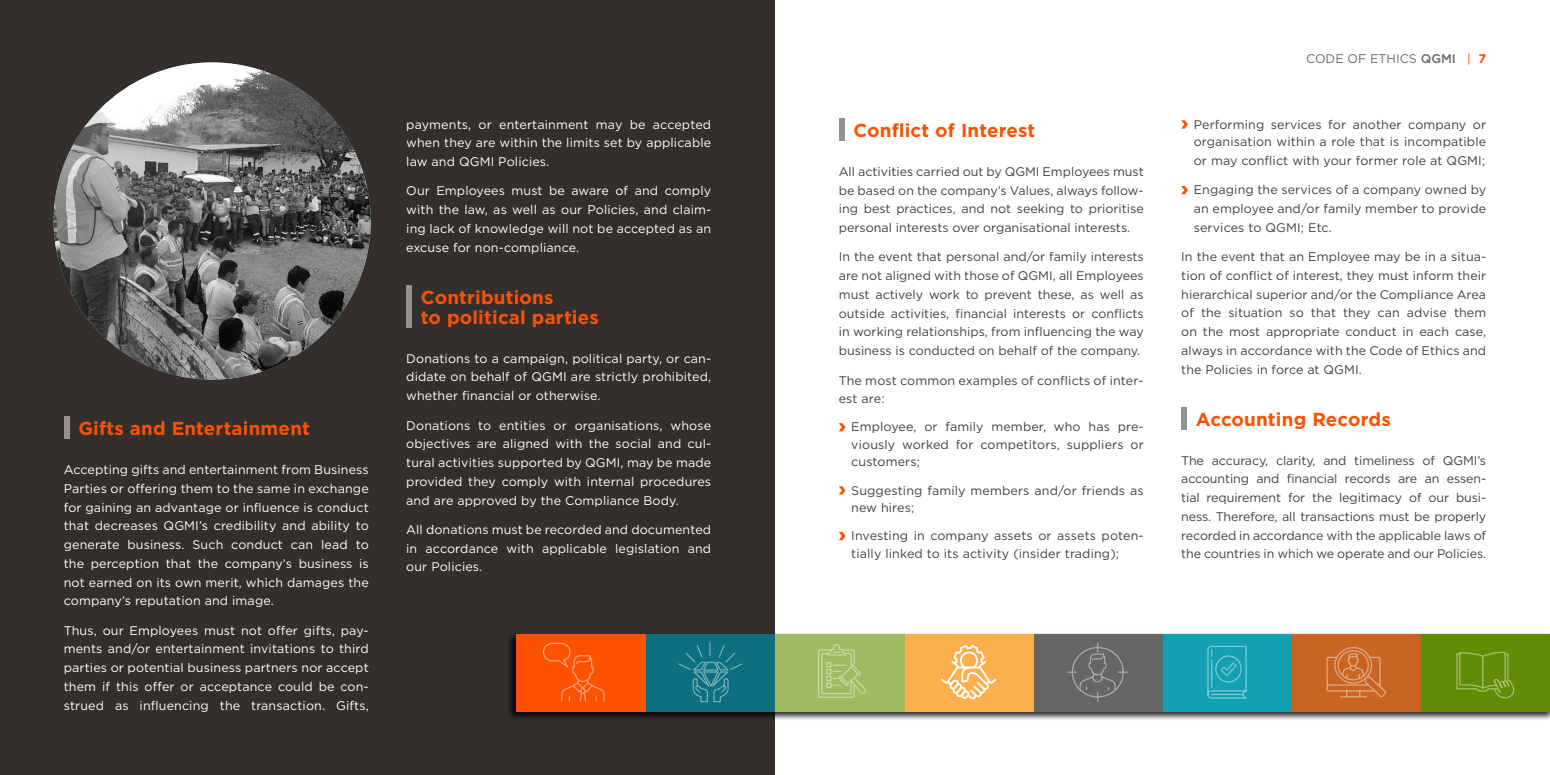
<style>
.page{position:relative;width:1550px;height:775px;background:#fff}
.page>*{position:absolute;margin:0;border:0;box-sizing:border-box;transform-origin:0 0}
.t1{font:700 18.75px/20.2px "Gotham HTF";letter-spacing:.01em;color:#ff5200}
.t2{font:12.5px/18.8px "Gotham HTF";letter-spacing:.01em;color:#414042;text-align:justify}
.t3{font:12.5px/18.8px "Gotham HTF";letter-spacing:.01em;color:#fff;text-align:justify}
.t4{font:12.5px "Gotham HTF";color:#6f6966}
.s1{font-weight:500}
.s2{color:#ff5200}
.s3{font-weight:700;color:#ff5200}
</style>
<div class="page">
<div style="left:0;top:0;width:775px;height:775px;background:#322f2c"></div>
<div style="left:64px;top:416px;width:6px;height:23px;background:#96908e"></div>
<div style="left:406px;top:285px;width:6px;height:43px;background:#96908e"></div>
<div style="left:839px;top:118px;width:6px;height:23px;background:#96908e"></div>
<svg style="left:839px;top:423px;width:7px;height:8px"></svg>
<svg style="left:839px;top:486px;width:7px;height:9px"></svg>
<svg style="left:839px;top:532px;width:7px;height:8px"></svg>
<svg style="left:1181px;top:120px;width:7px;height:9px"></svg>
<svg style="left:1181px;top:186px;width:7px;height:8px"></svg>
<div style="left:1181px;top:407px;width:6px;height:23px;background:#96908e"></div>
<svg style="left:54px;top:62px;width:317px;height:318px;background:#787878"></svg>
<div style="left:507px;top:632px;width:1043px;height:89px;background:#000;opacity:.6"></div>
<div style="left:1421px;top:634px;width:129px;height:77px;background:#628c04"></div>
<svg style="left:1456px;top:651px;width:59px;height:48px"></svg>
<hr style="left:1482px;top:656px;width:1px;height:31px;background:#fff">
<div style="left:1292px;top:634px;width:129px;height:77px;background:#ca6422"></div>
<svg style="left:1326px;top:647px;width:60px;height:51px"></svg>
<div style="left:1162px;top:634px;width:130px;height:77px;background:#13a0b2"></div>
<svg style="left:1207px;top:645px;width:40px;height:54px"></svg>
<div style="left:1033px;top:634px;width:129px;height:77px;background:#666"></div>
<svg style="left:1067px;top:642px;width:61px;height:60px"></svg>
<div style="left:904px;top:634px;width:129px;height:77px;background:#fbb04b"></div>
<svg style="left:941px;top:645px;width:56px;height:55px"></svg>
<div style="left:775px;top:634px;width:129px;height:77px;background:#9dbb5f"></div>
<svg style="left:818px;top:645px;width:48px;height:53px"></svg>
<div style="left:646px;top:634px;width:129px;height:77px;background:#0d6f80"></div>
<svg style="left:678px;top:642px;width:65px;height:61px"></svg>
<div style="left:517px;top:634px;width:129px;height:77px;background:#ff5200"></div>
<svg style="left:542px;top:642px;width:63px;height:60px"></svg>
<h1 class="t1" style="left:78px;top:418px;width:233px">Gifts and Entertainment</h1>
<p class="t3" style="left:64px;top:460px;width:306px">Accepting gifts and entertainment from Business Parties or offering them to the same in exchange for gaining an advantage or influence is conduct that decreases QGMI’s credibility and ability to generate business. Such conduct can lead to the perception that the company’s business is not earned on its own merit, which damages the company’s reputation and image.</p>
<p class="t3" style="left:64px;top:621px;width:306px">Thus, our Employees must not offer gifts, pay&shy;ments and/or entertainment invitations to third parties or potential business partners nor accept them if this offer or acceptance could be con&shy;strued as influencing the transaction. Gifts,</p>
<p class="t3" style="left:406px;top:115px;width:306px">payments, or entertainment may be accepted when they are within the limits set by applicable law and QGMI Policies.</p>
<p class="t3" style="left:406px;top:181px;width:306px">Our Employees must be aware of and comply with the law, as well as our Policies, and claim&shy;ing lack of knowledge will not be accepted as an excuse for non-compliance.</p>
<h1 class="t1" style="left:421px;top:287px;width:180px">Contributions<br>to political parties</h1>
<p class="t3" style="left:406px;top:349px;width:306px">Donations to a campaign, political party, or can&shy;didate on behalf of QGMI are strictly prohibited, whether financial or otherwise.</p>
<p class="t3" style="left:406px;top:416px;width:306px">Donations to entities or organisations, whose objectives are aligned with the social and cul&shy;tural activities supported by QGMI, may be made provided they comply with internal procedures and are approved by the Compliance Body.</p>
<p class="t3" style="left:406px;top:520px;width:307px">All donations must be recorded and documented in accordance with applicable legislation and our Policies.</p>
<h1 class="t1" style="left:853px;top:120px;width:184px">Conflict of Interest</h1>
<p class="t2" style="left:839px;top:162px;width:306px">All activities carried out by QGMI Employees must be based on the company’s Values, always follow&shy;ing best practices, and not seeking to prioritise personal interests over organisational interests.</p>
<p class="t2" style="left:839px;top:247px;width:306px">In the event that personal and/or family interests are not aligned with those of QGMI, all Employees must actively work to prevent these, as well as outside activities, financial interests or conflicts in working relationships, from influencing the way business is conducted on behalf of the company.</p>
<p class="t2" style="left:839px;top:371px;width:306px">The most common examples of conflicts of inter&shy;est are:</p>
<p class="t2" style="left:851px;top:418px;width:294px;line-height:17.5px">Employee, or family member, who has pre&shy;viously worked for competitors, suppliers or customers;</p>
<p class="t2" style="left:851px;top:481px;width:294px;line-height:17.5px">Suggesting family members and/or friends as new hires;</p>
<p class="t2" style="left:851px;top:527px;width:294px;line-height:17.5px">Investing in company assets or assets poten&shy;tially linked to its activity (insider trading);</p>
<p class="t4" style="left:1306px;top:51px;width:182px">CODE OF ETHICS <span class="s1">QGMI</span> <span class="s2">|</span> <span class="s3">7</span></p>
<p class="t2" style="left:1194px;top:115px;width:294px;line-height:17.5px">Performing services for another company or organisation within a role that is incompatible</p>
<p class="t2" style="left:1194px;top:151px;width:293px">or may conflict with your former role at QGMI;</p>
<p class="t2" style="left:1194px;top:180px;width:294px">Engaging the services of a company owned by an employee and/or family member to provide services to QGMI; Etc.</p>
<p class="t2" style="left:1181px;top:247px;width:307px">In the event that an Employee may be in a situa&shy;tion of conflict of interest, they must inform their hierarchical superior and/or the Compliance Area of the situation so that they can advise them on the most appropriate conduct in each case, always in accordance with the Code of Ethics and the Policies in force at QGMI.</p>
<h1 class="t1" style="left:1196px;top:409px;width:197px">Accounting Records</h1>
<p class="t2" style="left:1181px;top:451px;width:306px">The accuracy, clarity, and timeliness of QGMI’s accounting and financial records are an essen&shy;tial requirement for the legitimacy of our busi&shy;ness. Therefore, all transactions must be properly recorded in accordance with the applicable laws of the countries in which we operate and our Policies.</p>
</div>
